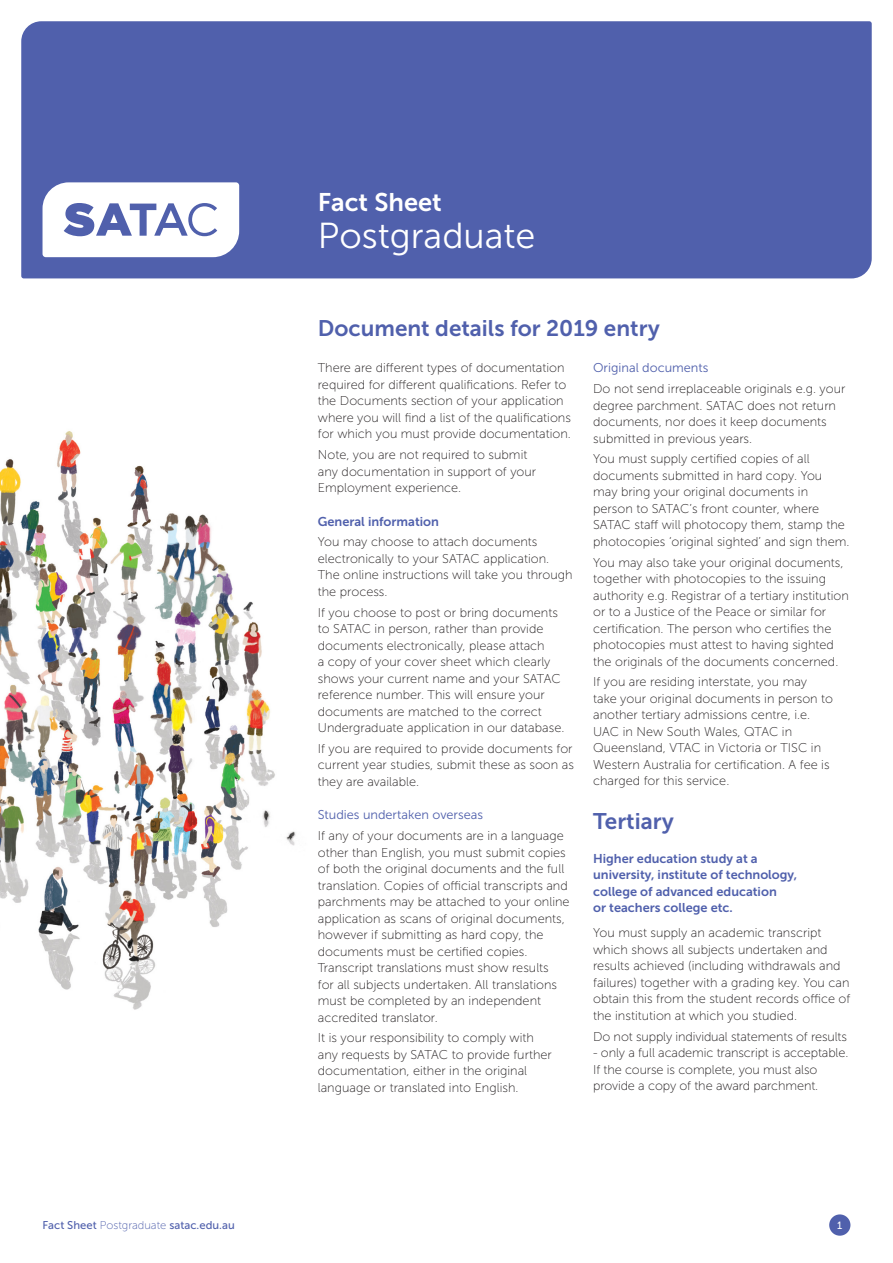
<style>
.page{position:relative;width:893px;height:1263px;background:#fff}
.page>*{position:absolute;margin:0;border:0;box-sizing:border-box;transform-origin:0 0}
.t1{font:36px "Museo Sans 300";color:#fff}
.t2{font:25.5px "Museo Sans 700";color:#fff}
.Primary_Heading{font:22.5px "Museo Sans 700";color:#5060ac}
.Body_Copy{font:12.75px/16.5px "Museo Sans 100";color:#231f20}
.Body_Copy_-_Last_Par{font:12.75px/16.5px "Museo Sans 100";color:#231f20}
.Secondary_Heading{font:12.75px/16.5px "Museo Sans 700";color:#5060ac}
.Tertiary_Heading{font:12.75px "Museo Sans 300";color:#5060ac}
.t3{font:11.25px "Museo Sans 500";color:#5060ac}
.t4{font:10.5px "Museo Sans 500";color:#fff}
.s1{font-family:"Museo Sans 100"}
</style>
<div class="page">
<div style="left:21px;top:21px;width:851px;height:257px;background:#5060ac"></div>
<svg style="left:43px;top:182px;width:196px;height:75px"></svg>
<div style="left:829px;top:1214px;width:21px;height:22px;background:#5060ac;border-radius:50%"></div>
<img style="left:0;top:431px;width:296px;height:579px">
<p class="t2" style="left:318px;top:188px;width:125px">Fact Sheet</p>
<p class="t1" style="left:318px;top:216px;width:219px">Postgraduate</p>
<p class="Primary_Heading" style="left:318px;top:315px;width:343px">Document details for 2019 entry</p>
<p class="Tertiary_Heading" style="left:593px;top:361px;width:117px">Original documents</p>
<p class="Body_Copy" style="left:593px;top:381px;width:254px">Do not send irreplaceable originals e.g. your degree parchment. SATAC does not return documents, nor does it keep documents submitted in previous years.</p>
<p class="Body_Copy" style="left:593px;top:451px;width:258px">You must supply certified copies of all documents submitted in hard copy. You may bring your original documents in person to SATAC’s front counter, where SATAC staff will photocopy them, stamp the photocopies ‘original sighted’ and sign them.</p>
<p class="Body_Copy" style="left:593px;top:554px;width:257px">You may also take your original documents, together with photocopies to the issuing authority e.g. Registrar of a tertiary institution or to a Justice of the Peace or similar for certification. The person who certifies the photocopies must attest to having sighted the originals of the documents concerned.</p>
<p class="Body_Copy_-_Last_Par" style="left:593px;top:674px;width:242px">If you are residing interstate, you may take your original documents in person to another tertiary admissions centre, i.e.<br>UAC in New South Wales, QTAC in Queensland, VTAC in Victoria or TISC in Western Australia for certification. A fee is charged for this service.</p>
<p class="Primary_Heading" style="left:593px;top:809px;width:82px">Tertiary</p>
<p class="Secondary_Heading" style="left:593px;top:850px;width:206px">Higher education study at a university, institute of technology, college of advanced education<br>or teachers college etc.</p>
<p class="Body_Copy" style="left:593px;top:925px;width:259px">You must supply an academic transcript which shows all subjects undertaken and results achieved (including withdrawals and failures) together with a grading key. You can obtain this from the student records office of the institution at which you studied.</p>
<p class="Body_Copy_-_Last_Par" style="left:593px;top:1028px;width:255px">Do not supply individual statements of results</p>
<p class="Body_Copy_-_Last_Par" style="left:593px;top:1045px;width:257px">- only a full academic transcript is acceptable.<br>If the course is complete, you must also provide a copy of the award parchment.</p>
<p class="Body_Copy" style="left:318px;top:360px;width:255px">There are different types of documentation required for different qualifications. Refer to the Documents section of your application where you will find a list of the qualifications for which you must provide documentation.</p>
<p class="Body_Copy_-_Last_Par" style="left:318px;top:447px;width:220px">Note, you are not required to submit any documentation in support of your<br>Employment experience.</p>
<p class="Secondary_Heading" style="left:318px;top:513px;width:123px">General information</p>
<p class="Body_Copy" style="left:318px;top:534px;width:256px">You may choose to attach documents electronically to your SATAC application.<br>The online instructions will take you through the process.</p>
<p class="Body_Copy" style="left:318px;top:604px;width:248px">If you choose to post or bring documents to SATAC in person, rather than provide documents electronically, please attach<br>a copy of your cover sheet which clearly shows your current name and your SATAC reference number. This will ensure your documents are matched to the correct Undergraduate application in our database.</p>
<p class="Body_Copy_-_Last_Par" style="left:318px;top:740px;width:258px;text-align:justify">If you are required to provide documents for current year studies, submit these as soon as they are available.</p>
<p class="Tertiary_Heading" style="left:318px;top:808px;width:167px">Studies undertaken overseas</p>
<p class="Body_Copy" style="left:318px;top:828px;width:253px">If any of your documents are in a language other than English, you must submit copies of both the original documents and the full translation. Copies of official transcripts and parchments may be attached to your online application as scans of original documents, however if submitting as hard copy, the documents must be certified copies.<br>Transcript translations must show results<br>for all subjects undertaken. All translations must be completed by an independent accredited translator.</p>
<p class="Body_Copy_-_Last_Par" style="left:318px;top:1030px;width:235px">It is your responsibility to comply with any requests by SATAC to provide further documentation, either in the original language or translated into English.</p>
<p class="t3" style="left:43px;top:1219px;width:194px">Fact Sheet <span class="s1">Postgraduate</span> satac.edu.au</p>
<p class="t4" style="left:837px;top:1219px;width:7px">1</p>
</div>
